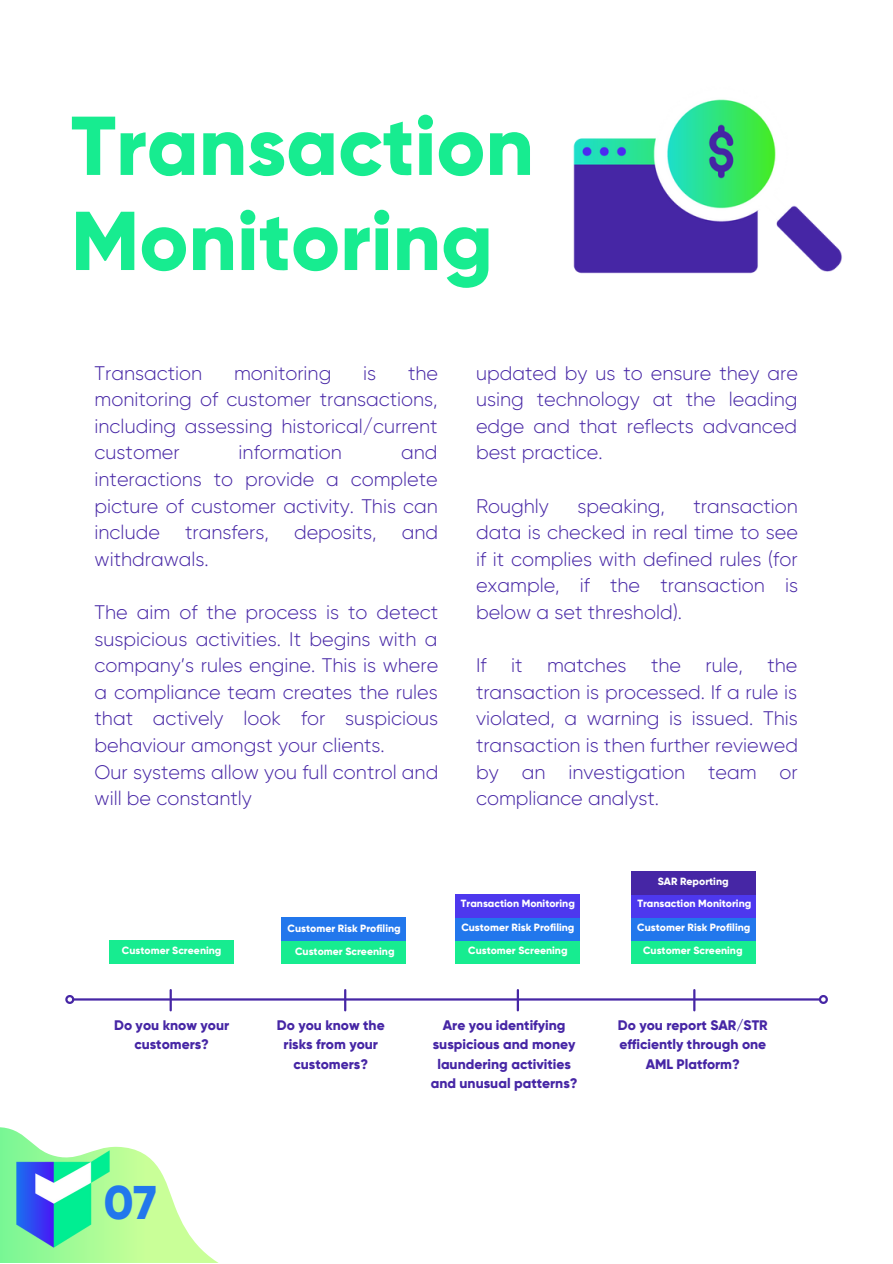
<style>
.page{position:relative;width:893px;height:1264px;background:#fff}
.page>*{position:absolute;margin:0;border:0;box-sizing:border-box;transform-origin:0 0}
.t1{font:800 83.25px/95.1px "Gilroy";color:#17ec90}
.t2{font:800 47.25px "Gilroy";color:#2277ec}
.t3{font:300 19.65px/26.5px "Gilroy";color:#4626a5;text-align:justify}
.t4{font:800 13.8px/19.4px "Gilroy";color:#4626a5;text-align:center}
.t5{font:800 10.5px "Gilroy";color:#fff}
</style>
<div class="page">
<img style="left:573px;top:99px;width:269px;height:175px">
<div style="left:109px;top:940px;width:124px;height:23px;background:#17ec90"></div>
<div style="left:281px;top:940px;width:124px;height:23px;background:#17ec90"></div>
<div style="left:455px;top:940px;width:124px;height:23px;background:#17ec90"></div>
<div style="left:631px;top:940px;width:125px;height:23px;background:#17ec90"></div>
<div style="left:281px;top:917px;width:124px;height:23px;background:#2277ec"></div>
<div style="left:455px;top:917px;width:124px;height:23px;background:#2277ec"></div>
<div style="left:631px;top:917px;width:125px;height:23px;background:#2277ec"></div>
<div style="left:455px;top:894px;width:124px;height:23px;background:#4d38ee"></div>
<div style="left:631px;top:894px;width:125px;height:23px;background:#4d38ee"></div>
<hr style="left:74px;top:998px;width:745px;height:2px;background:#4626a5">
<svg style="left:65px;top:995px;width:11px;height:9px"></svg>
<svg style="left:817px;top:995px;width:11px;height:9px"></svg>
<hr style="left:169px;top:990px;width:3px;height:20px;background:#4626a5">
<hr style="left:344px;top:990px;width:2px;height:20px;background:#4626a5">
<hr style="left:516px;top:990px;width:3px;height:20px;background:#4626a5">
<hr style="left:693px;top:990px;width:2px;height:20px;background:#4626a5">
<div style="left:631px;top:871px;width:125px;height:23px;background:#4626a5"></div>
<svg style="left:0;top:1127px;width:217px;height:135px"></svg>
<img style="left:14px;top:1148px;width:97px;height:101px">
<h1 class="t1" style="left:71px;top:99px;width:464px">Transaction<br>Monitoring</h1>
<p class="t3" style="left:95px;top:360px;width:109px">Transaction</p>
<p class="t3" style="left:234px;top:360px;width:99px">monitoring</p>
<p class="t3" style="left:363px;top:360px;width:14px">is</p>
<p class="t3" style="left:95px;top:360px;width:345px;text-indent:313px">the monitoring of customer transactions, including assessing historical/current customer</p>
<p class="t3" style="left:238px;top:439px;width:105px">information</p>
<p class="t3" style="left:95px;top:439px;width:345px;text-indent:306px">and interactions to provide a complete picture of customer activity. This can include</p>
<p class="t3" style="left:185px;top:519px;width:85px">transfers,</p>
<p class="t3" style="left:294px;top:519px;width:84px">deposits,</p>
<p class="t3" style="left:402px;top:519px;width:38px">and</p>
<p class="t3" style="left:95px;top:546px;width:116px">withdrawals.</p>
<p class="t3" style="left:95px;top:599px;width:345px;text-align:left">The aim of the process is to detect suspicious activities. It begins with a company’s rules engine. This is where a compliance team creates the rules that actively look for suspicious behaviour amongst your clients.<br>Our systems allow you full control and will be constantly</p>
<p class="t3" style="left:476px;top:360px;width:323px">updated by us to ensure they are using technology at the leading edge and that reflects advanced best practice.</p>
<p class="t3" style="left:476px;top:492px;width:74px">Roughly</p>
<p class="t3" style="left:577px;top:492px;width:89px">speaking,</p>
<p class="t3" style="left:476px;top:492px;width:323px;text-indent:217px">transaction data is checked in real time to see if it complies with defined rules (for example, if the transaction is below a set threshold).</p>
<p class="t3" style="left:476px;top:652px;width:323px">If it matches the rule, the transaction is processed. If a rule is violated, a warning is issued. This transaction is then further reviewed by an investigation team or compliance analyst.</p>
<p class="t5" style="left:657px;top:875px;width:72px">SAR Reporting</p>
<p class="t5" style="left:461px;top:896px;width:115px">Transaction Monitoring</p>
<p class="t5" style="left:637px;top:896px;width:115px">Transaction Monitoring</p>
<p class="t5" style="left:287px;top:921px;width:115px">Customer Risk Profiling</p>
<p class="t5" style="left:461px;top:920px;width:115px">Customer Risk Profiling</p>
<p class="t5" style="left:637px;top:920px;width:115px">Customer Risk Profiling</p>
<p class="t5" style="left:122px;top:944px;width:101px">Customer Screening</p>
<p class="t5" style="left:295px;top:944px;width:101px">Customer Screening</p>
<p class="t5" style="left:468px;top:944px;width:101px">Customer Screening</p>
<p class="t5" style="left:643px;top:944px;width:101px">Customer Screening</p>
<p class="t4" style="left:114px;top:1015px;width:117px">Do you know your customers?</p>
<p class="t4" style="left:277px;top:1015px;width:109px">Do you know the risks from your customers?</p>
<p class="t4" style="left:431px;top:1015px;width:148px">Are you identifying suspicious and money laundering activities and unusual patterns?</p>
<p class="t4" style="left:618px;top:1015px;width:151px">Do you report SAR/STR efficiently through one<br>AML Platform?</p>
<h2 class="t2" style="left:104px;top:1173px;width:54px">07</h2>
</div>
